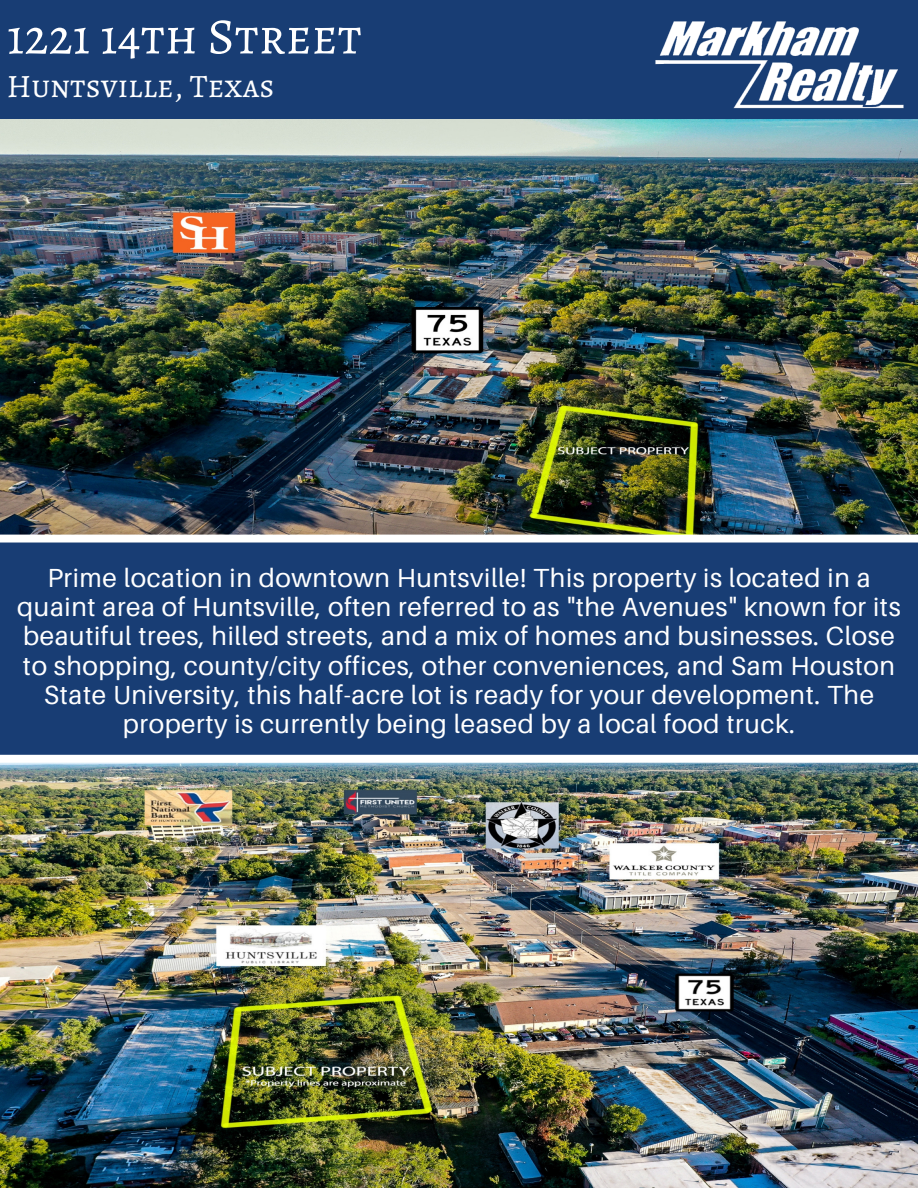
<style>
.page{position:relative;width:918px;height:1188px;background:#183d74}
.page>*{position:absolute;margin:0;border:0;box-sizing:border-box;transform-origin:0 0}
.t1{font:51px "Alegreya SC";color:#fff}
.t2{font:32.7px "Alegreya SC";color:#fff}
.t3{font:26.25px/29.2px "Aileron";letter-spacing:.02em;color:#fff;text-align:center}
</style>
<div class="page">
<img style="left:655px;top:21px;width:249px;height:88px">
<img style="left:0;top:119px;width:918px;height:416px">
<img style="left:0;top:763px;width:918px;height:425px">
<svg style="left:0;top:755px;width:918px;height:8px;background:#fbfcfd"></svg>
<svg style="left:0;top:535px;width:918px;height:8px;background:#f1f3f6"></svg>
<h1 class="t1" style="left:7px;top:2px;width:356px">1221 14th Street</h1>
<p class="t2" style="left:7px;top:64px;width:269px">Huntsville, Texas</p>
<p class="t3" style="left:17px;top:562px;width:885px">Prime location in downtown Huntsville! This property is located in a quaint area of Huntsville, often referred to as "the Avenues" known for its beautiful trees, hilled streets, and a mix of homes and businesses. Close to shopping, county/city offices, other conveniences, and Sam Houston State University, this half-acre lot is ready for your development. The property is currently being leased by a local food truck.</p>
</div>
